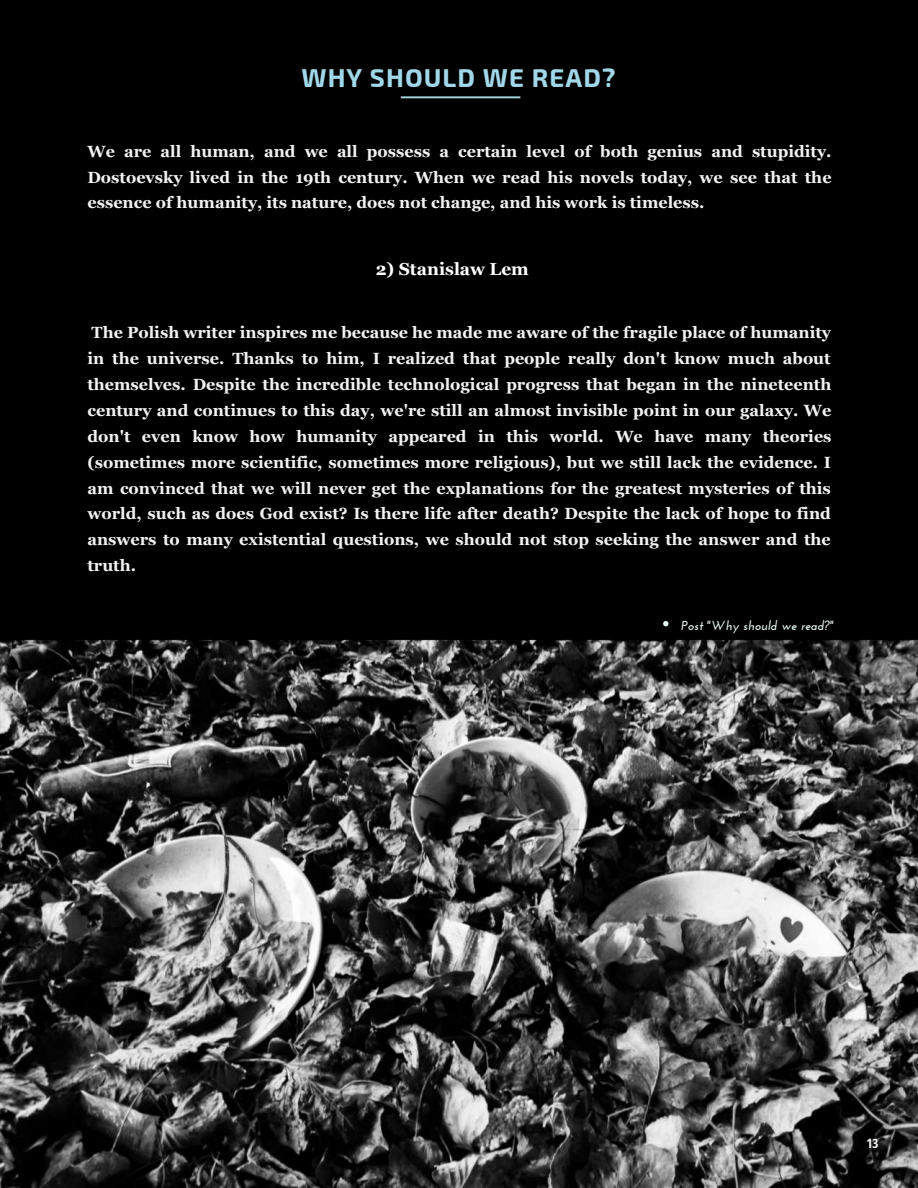
<style>
.page{position:relative;width:918px;height:1188px;background:#fff}
.page>*{position:absolute;margin:0;border:0;box-sizing:border-box;transform-origin:0 0}
.t1{font:700 25.95px "Exo 2.0";letter-spacing:.04em;color:#a1d8e9}
.t2{font:700 17.25px "Georgia";color:#fff}
.t3{font:700 16.2px/26px "Georgia";color:#f2f2f2;text-align:justify}
.t4{font:italic 700 12.9px "Josefin Sans";color:#e5f5ef}
.t5{font:700 condensed 12.9px "Open Sans";color:#fff}
</style>
<div class="page">
<img style="left:0;top:0;width:918px;height:1188px">
<svg style="left:663px;top:621px;width:6px;height:5px"></svg>
<h1 class="t1" style="left:301px;top:63px;width:316px">WHY SHOULD WE READ?</h1>
<p class="t3" style="left:87px;top:138px;width:746px">We are all human, and we all possess a certain level of both genius and stupidity.<br>Dostoevsky lived in the 19th century. When we read his novels today, we see that the essence of humanity, its nature, does not change, and his work is timeless.</p>
<p class="t2" style="left:376px;top:260px;width:155px">2) Stanislaw Lem</p>
<p class="t3" style="left:87px;top:319px;width:746px">The Polish writer inspires me because he made me aware of the fragile place of humanity in the universe. Thanks to him, I realized that people really don't know much about themselves. Despite the incredible technological progress that began in the nineteenth century and continues to this day, we're still an almost invisible point in our galaxy. We don't even know how humanity appeared in this world. We have many theories (sometimes more scientific, sometimes more religious), but we still lack the evidence. I am convinced that we will never get the explanations for the greatest mysteries of this world, such as does God exist? Is there life after death? Despite the lack of hope to find answers to many existential questions, we should not stop seeking the answer and the truth.</p>
<p class="t4" style="left:681px;top:618px;width:154px">Post "Why should we read?"</p>
<p class="t5" style="left:867px;top:1136px;width:14px">13</p>
</div>
